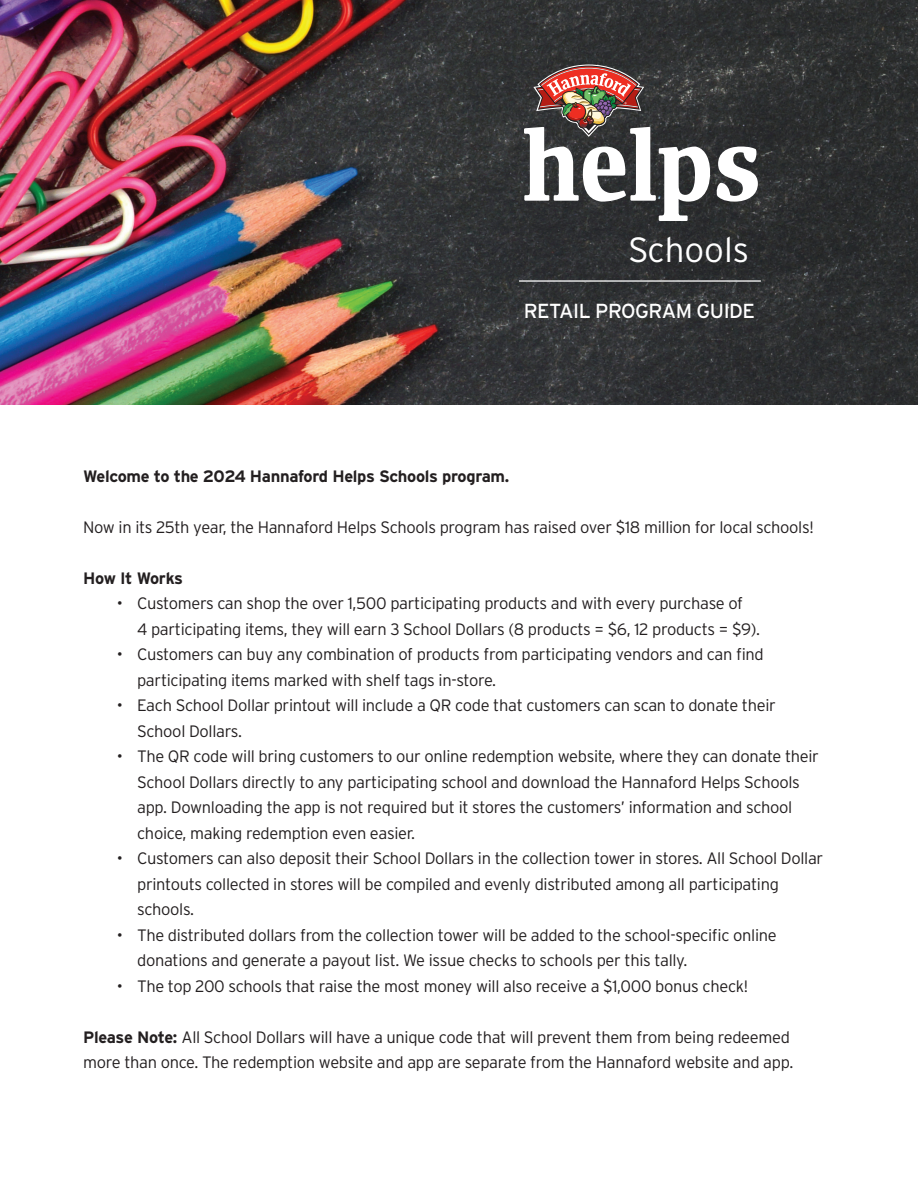
<style>
.page{position:relative;width:918px;height:1188px;background:#fff}
.page>*{position:absolute;margin:0;border:0;box-sizing:border-box;transform-origin:0 0}
.t1{font:300 34.95px "Interstate";color:#fff}
.t2{font:20.25px "Interstate";letter-spacing:-.025em;color:#fff}
.t3{font:300 16.5px/25.5px "Interstate";letter-spacing:-.02em;color:#231f20}
.t4{font:700 16.5px "Interstate";letter-spacing:-.02em;color:#231f20}
.s1{font-weight:700}
</style>
<div class="page">
<img style="left:0;top:0;width:918px;height:405px">
<svg style="left:524px;top:64px;width:186px;height:157px"></svg>
<svg style="left:716px;top:147px;width:42px;height:55px"></svg>
<hr style="left:519px;top:280px;width:242px;height:2px;background:#fff">
<h1 class="t1" style="left:628px;top:228px;width:123px">Schools</h1>
<p class="t2" style="left:524px;top:299px;width:233px">RETAIL PROGRAM GUIDE</p>
<p class="t4" style="left:83px;top:466px;width:428px">Welcome to the 2024 Hannaford Helps Schools program.</p>
<p class="t3" style="left:83px;top:514px;width:732px">Now in its 25th year, the Hannaford Helps Schools program has raised over $18 million for local schools!</p>
<p class="t4" style="left:83px;top:568px;width:101px">How It Works</p>
<p class="t3" style="left:137px;top:591px;width:625px;text-indent:-20px">• Customers can shop the over 1,500 participating products and with every purchase of<br>4 participating items, they will earn 3 School Dollars (8 products = $6, 12 products = $9).</p>
<p class="t3" style="left:137px;top:642px;width:628px;text-indent:-20px">• Customers can buy any combination of products from participating vendors and can find participating items marked with shelf tags in-store.</p>
<p class="t3" style="left:117px;top:693px;width:660px">• Each School Dollar printout will include a QR code that customers can scan to donate their</p>
<p class="t3" style="left:137px;top:718px;width:106px">School Dollars.</p>
<p class="t3" style="left:137px;top:744px;width:683px;text-indent:-20px">• The QR code will bring customers to our online redemption website, where they can donate their School Dollars directly to any participating school and download the Hannaford Helps Schools app. Downloading the app is not required but it stores the customers’ information and school choice, making redemption even easier.</p>
<p class="t3" style="left:137px;top:846px;width:688px;text-indent:-20px">• Customers can also deposit their School Dollars in the collection tower in stores. All School Dollar printouts collected in stores will be compiled and evenly distributed among all participating schools.</p>
<p class="t3" style="left:137px;top:922px;width:641px;text-indent:-20px">• The distributed dollars from the collection tower will be added to the school-specific online donations and generate a payout list. We issue checks to schools per this tally.</p>
<p class="t3" style="left:117px;top:973px;width:633px">• The top 200 schools that raise the most money will also receive a $1,000 bonus check!</p>
<p class="t3" style="left:83px;top:1024px;width:712px"><span class="s1">Please Note:</span> All School Dollars will have a unique code that will prevent them from being redeemed more than once. The redemption website and app are separate from the Hannaford website and app.</p>
</div>
